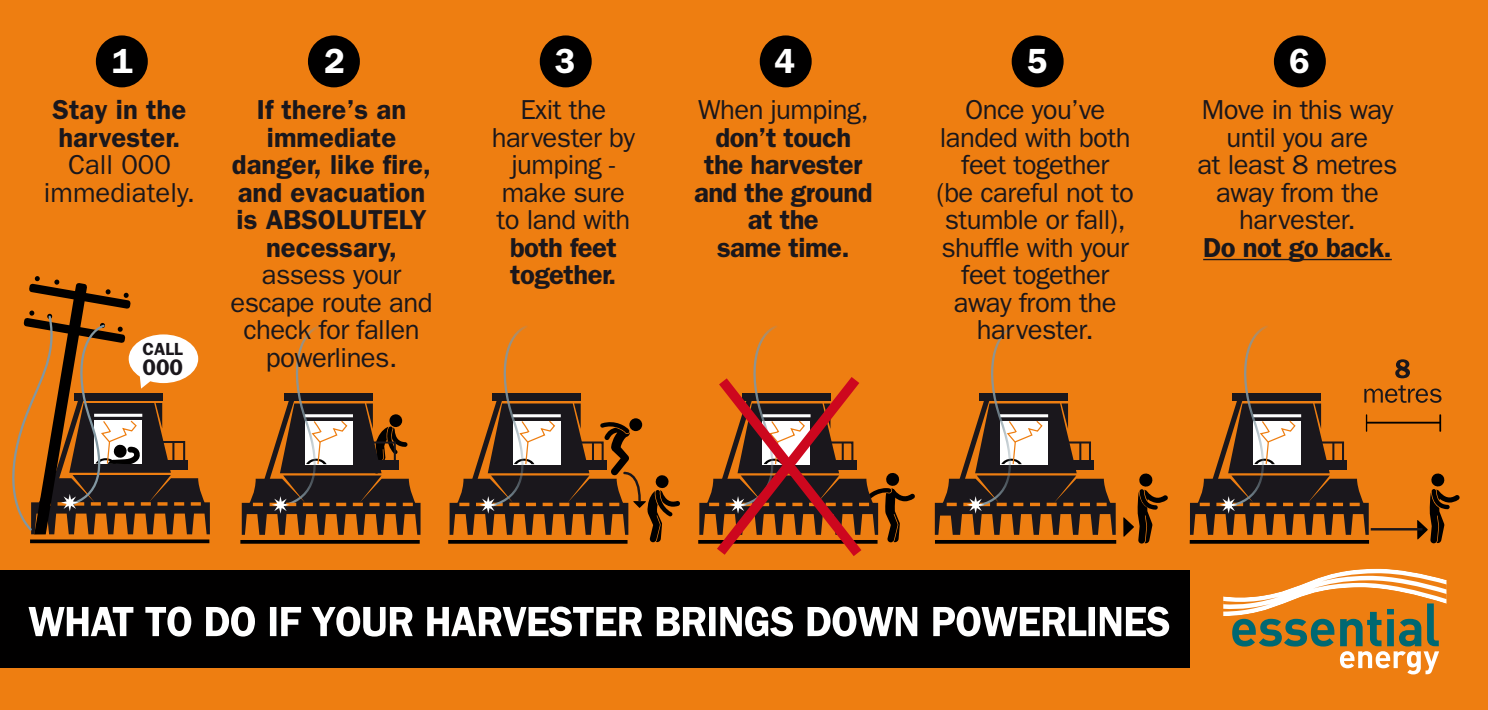
<style>
.page{position:relative;width:1488px;height:710px;background:#ee7e11}
.page>*{position:absolute;margin:0;border:0;box-sizing:border-box;transform-origin:0 0}
.t1{font:600 35px "Franklin Gothic";color:#fff}
.t2{font:27.5px/27.5px "Franklin Gothic";letter-spacing:-.02em;color:#1a171c;text-align:center}
.t3{font:600 27.5px/27.5px "Franklin Gothic";color:#1a171c}
.t4{font:600 27.5px/27.5px "Franklin Gothic";letter-spacing:-.02em;color:#1a171c;text-align:center}
.t5{font:27.5px/27.5px "Franklin Gothic";color:#1a171c;text-align:center}
.t6{font:600 22.5px "Franklin Gothic";color:#1a171c}
.t7{font:600 17.5px "Franklin Gothic";color:#1a171c}
.s1{font-weight:400}
.s2{font-weight:600}
</style>
<div class="page">
<svg style="left:1223px;top:568px;width:224px;height:107px"></svg>
<div style="left:0;top:570px;width:1190px;height:98px;background:#010000"></div>
<svg style="left:29px;top:606px;width:1140px;height:30px"></svg>
<hr style="left:1190px;top:540px;width:179px;height:4px;background:#422304">
<svg style="left:1190px;top:326px;width:270px;height:217px"></svg>
<svg style="left:448px;top:540px;width:179px;height:4px"></svg>
<svg style="left:450px;top:325px;width:230px;height:217px"></svg>
<svg style="left:240px;top:540px;width:180px;height:4px"></svg>
<svg style="left:242px;top:325px;width:179px;height:210px"></svg>
<svg style="left:1123px;top:473px;width:45px;height:71px"></svg>
<svg style="left:935px;top:540px;width:181px;height:4px"></svg>
<svg style="left:935px;top:325px;width:181px;height:210px"></svg>
<svg style="left:699px;top:325px;width:216px;height:231px"></svg>
<svg style="left:30px;top:539px;width:179px;height:4px"></svg>
<svg style="left:12px;top:276px;width:198px;height:259px"></svg>
<div style="left:96px;top:35px;width:52px;height:52px;background:#010000;border-radius:50%"></div>
<div style="left:308px;top:35px;width:52px;height:52px;background:#010000;border-radius:50%"></div>
<div style="left:540px;top:35px;width:52px;height:52px;background:#010000;border-radius:50%"></div>
<div style="left:760px;top:35px;width:52px;height:52px;background:#010000;border-radius:50%"></div>
<div style="left:1012px;top:35px;width:52px;height:52px;background:#010000;border-radius:50%"></div>
<div style="left:1274px;top:35px;width:52px;height:52px;background:#010000;border-radius:50%"></div>
<hr style="left:1203px;top:259px;width:189px;height:1px;background:#1a171c">
<p class="t1" style="left:112px;top:40px;width:22px">1</p>
<p class="t1" style="left:324px;top:40px;width:22px">2</p>
<p class="t1" style="left:555px;top:40px;width:22px">3</p>
<p class="t1" style="left:775px;top:40px;width:22px">4</p>
<p class="t1" style="left:1027px;top:40px;width:22px">5</p>
<p class="t1" style="left:1289px;top:40px;width:22px">6</p>
<p class="t3" style="left:53px;top:96px;width:135px">Stay in the harvester.</p>
<p class="t5" style="left:44px;top:151px;width:153px">Call 000 immediately.</p>
<p class="t3" style="left:230px;top:96px;width:204px;text-align:center">If there’s an immediate danger, like fire, and evacuation is ABSOLUTELY necessary, <span class="s1">assess your escape route and check for fallen powerlines.</span></p>
<p class="t2" style="left:937px;top:96px;width:199px">Once you’ve landed with both feet together<br>(be careful not to stumble or fall), shuffle with your feet together away from the harvester.</p>
<p class="t2" style="left:492px;top:96px;width:145px">Exit the harvester by jumping - make sure to land with <span class="s2">both feet together.</span></p>
<p class="t4" style="left:694px;top:96px;width:180px"><span class="s1">When jumping, </span>don’t touch the harvester and the ground at the<br>same time.</p>
<p class="t2" style="left:1197px;top:96px;width:202px">Move in this way until you are<br>at least 8 metres away from the harvester.</p>
<p class="t4" style="left:1203px;top:234px;width:190px">Do not go back.</p>
<p class="t7" style="left:143px;top:339px;width:42px">CALL</p>
<p class="t6" style="left:142px;top:354px;width:42px">000</p>
</div>
